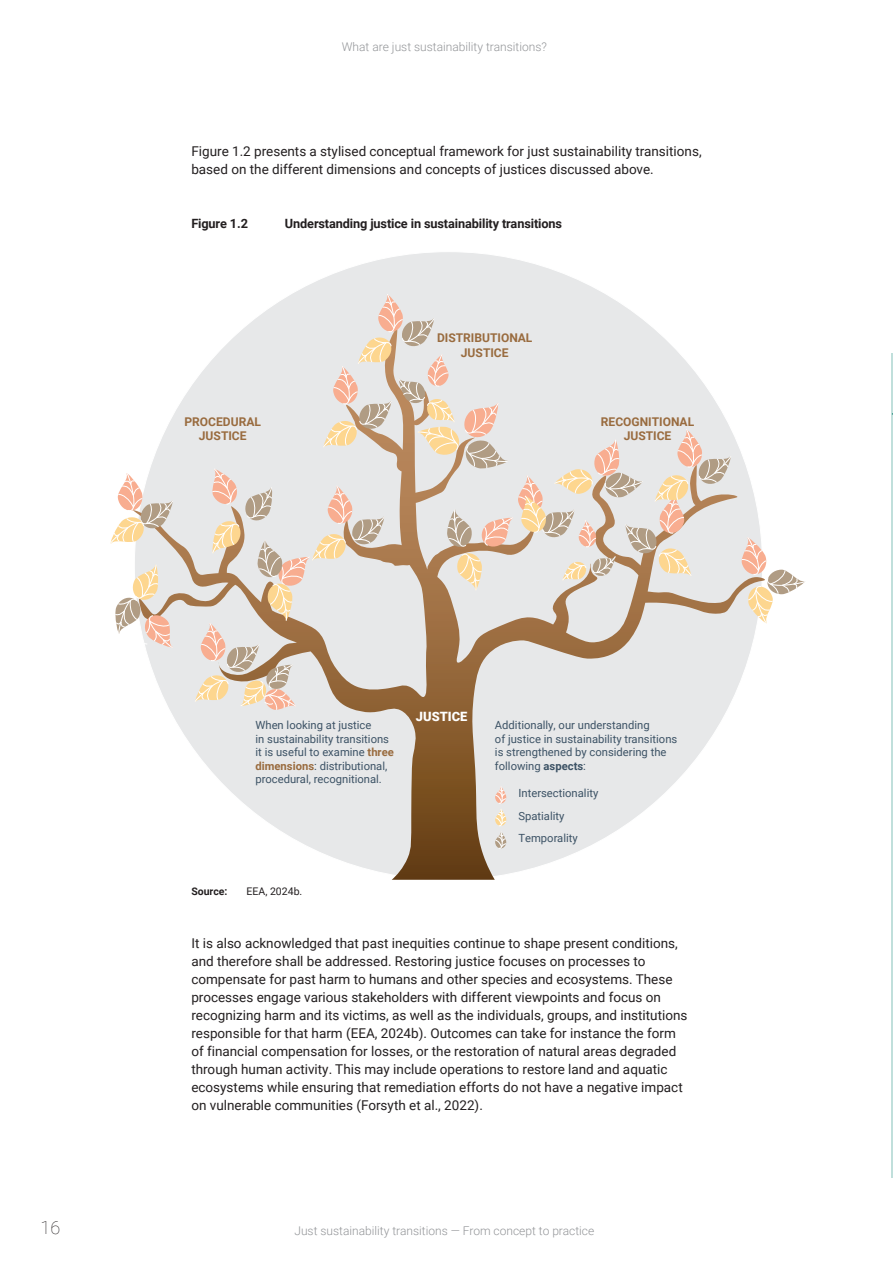
<style>
.page{position:relative;width:893px;height:1263px;background:#fff}
.page>*{position:absolute;margin:0;border:0;box-sizing:border-box;transform-origin:0 0}
.t1{font:100 18px "Roboto";color:#231f20}
._2023_-_Body_text{font:13.5px/18px "Roboto";color:#231f20}
.t2{font:900 12.9px "Roboto";color:#fff}
._2023_-_Figure_and_map_title{font:700 12.75px "Roboto";letter-spacing:-.01em;color:#231f20}
.t3{font:300 12px "Roboto";color:#939598}
.t4{font:700 12px/14.4px "Roboto";color:#996b3e;text-align:center}
.t5{font:11.25px/13.5px "Roboto";color:#3c5265}
._2023_-_Note_Source{font:10.5px "Roboto";color:#231f20}
._2023_-_Note_Source-2{font:700 10.5px "Roboto";color:#231f20}
.s1{font-weight:700;color:#996b3e}
.s2{font-weight:700}
</style>
<div class="page">
<svg style="left:134px;top:252px;width:629px;height:628px;background:#d6d1cc"></svg>
<svg style="left:495px;top:784px;width:11px;height:65px"></svg>
<svg style="left:134px;top:385px;width:58px;height:313px"></svg>
<svg style="left:115px;top:560px;width:61px;height:106px"></svg>
<svg style="left:110px;top:469px;width:65px;height:78px"></svg>
<svg style="left:192px;top:290px;width:541px;height:422px;background:#e0d8d0"></svg>
<svg style="left:740px;top:530px;width:65px;height:97px"></svg>
<hr style="left:892px;top:353px;width:1px;height:825px;background:#c0dfdb">
<p class="t3" style="left:342px;top:39px;width:207px">What are just sustainability transitions?</p>
<p class="_2023_-_Body_text" style="left:191px;top:141px;width:512px">Figure 1.2 presents a stylised conceptual framework for just sustainability transitions, based on the different dimensions and concepts of justices discussed above.</p>
<p class="_2023_-_Figure_and_map_title" style="left:191px;top:214px;width:58px">Figure 1.2</p>
<p class="_2023_-_Figure_and_map_title" style="left:285px;top:214px;width:279px">Understanding justice in sustainability transitions</p>
<p class="t4" style="left:437px;top:330px;width:97px">DISTRIBUTIONAL<br>JUSTICE</p>
<p class="t4" style="left:184px;top:414px;width:78px">PROCEDURAL<br>JUSTICE</p>
<p class="t4" style="left:601px;top:414px;width:95px">RECOGNITIONAL<br>JUSTICE</p>
<p class="t2" style="left:416px;top:707px;width:53px">JUSTICE</p>
<p class="t5" style="left:256px;top:718px;width:140px">When looking at justice<br>in sustainability transitions it is useful to examine <span class="s1">three dimensions</span>: distributional, procedural, recognitional.</p>
<p class="t5" style="left:495px;top:718px;width:184px">Additionally, our understanding<br>of justice in sustainability transitions is strengthened by considering the following <span class="s2">aspects</span>:</p>
<p class="_2023_-_Note_Source-2" style="left:191px;top:883px;width:38px">Source:</p>
<p class="_2023_-_Note_Source" style="left:247px;top:883px;width:57px">EEA, 2024b.</p>
<p class="t5" style="left:518px;top:781px;width:81px;line-height:22.5px">Intersectionality<br>Spatiality<br>Temporality</p>
<p class="_2023_-_Body_text" style="left:191px;top:933px;width:498px">It is also acknowledged that past inequities continue to shape present conditions, and therefore shall be addressed. Restoring justice focuses on processes to compensate for past harm to humans and other species and ecosystems. These processes engage various stakeholders with different viewpoints and focus on recognizing harm and its victims, as well as the individuals, groups, and institutions responsible for that harm (EEA, 2024b). Outcomes can take for instance the form of financial compensation for losses, or the restoration of natural areas degraded through human activity. This may include operations to restore land and aquatic ecosystems while ensuring that remediation efforts do not have a negative impact on vulnerable communities (Forsyth et al., 2022).</p>
<h1 class="t1" style="left:40px;top:1215px;width:21px">16</h1>
<p class="t3" style="left:294px;top:1223px;width:301px">Just sustainability transitions — From concept to practice</p>
</div>
